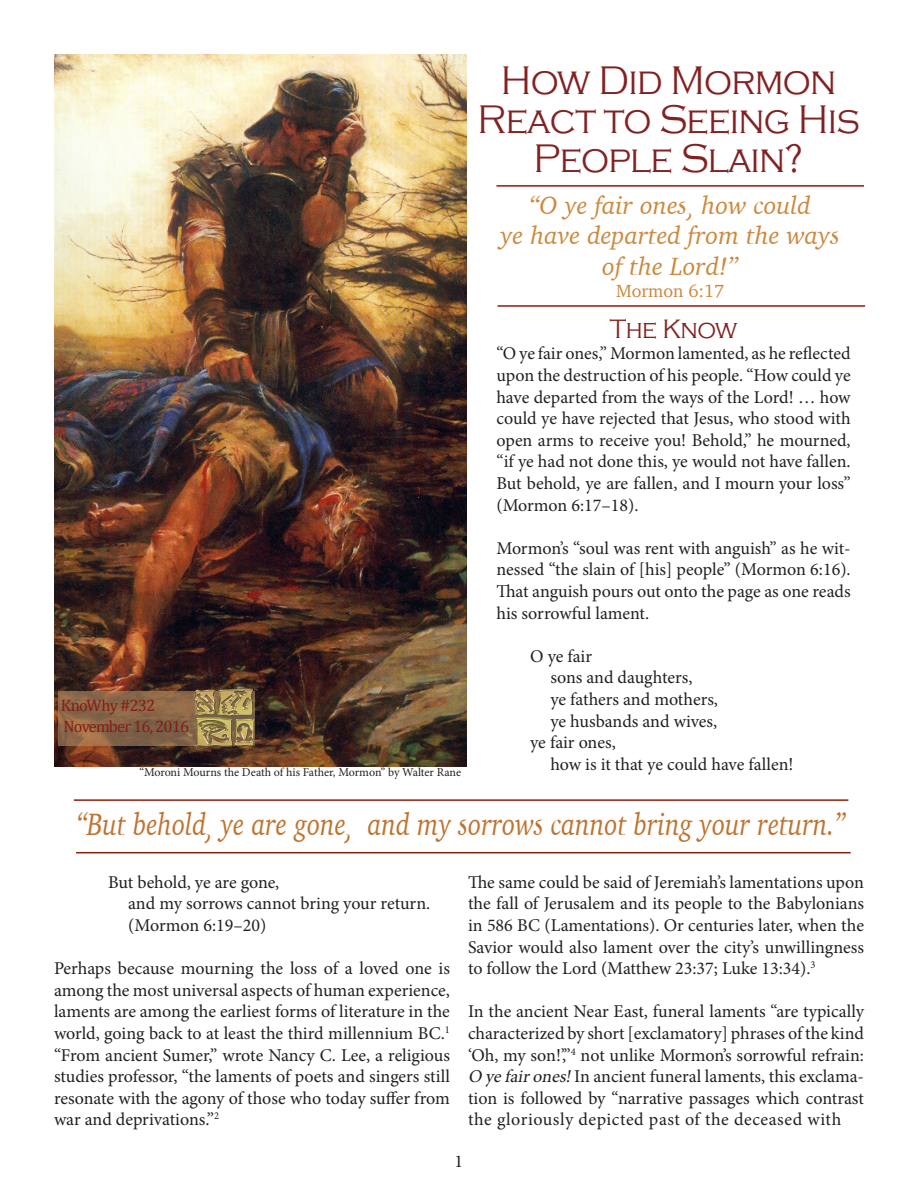
<style>
.page{position:relative;width:918px;height:1188px;background:#fff}
.page>*{position:absolute;margin:0;border:0;box-sizing:border-box;transform-origin:0 0}
.t1{font:300 41.1px/39px "Copperplate Gothic";letter-spacing:-.02em;color:#832122;text-align:center;scale:.91 1}
.t2{font:italic 31.65px "Charter";color:#c0732f;scale:.83 1}
.t3{font:300 27.3px "Copperplate Gothic";letter-spacing:-.02em;color:#832122;scale:.91 1}
.t4{font:italic 25.5px "Charter";color:#cd883d}
.t5{font:18px/21.6px "Minion Pro";letter-spacing:-.005em;color:#231f20;text-align:justify}
.t6{font:18px "Charter";color:#cd883d}
.t7{font:16.5px "Cambria";letter-spacing:-.05em;color:#851d14}
.t8{font:12px "Minion Pro";letter-spacing:-.005em;color:#231f20}
.s1{font-style:italic}
</style>
<div class="page">
<img style="left:54px;top:54px;width:413px;height:712px">
<hr style="left:496px;top:185px;width:368px;height:2px;background:#881f0c">
<hr style="left:498px;top:305px;width:367px;height:2px;background:#881f0c">
<hr style="left:74px;top:799px;width:774px;height:2px;background:#881f0c">
<hr style="left:76px;top:852px;width:775px;height:1px;background:#881f0c">
<svg style="left:59px;top:691px;width:135px;height:54px;background:#8a6649"></svg>
<img style="left:194px;top:688px;width:65px;height:60px">
<p class="t7" style="left:61px;top:696px;width:96px">KnoWhy #232</p>
<p class="t7" style="left:64px;top:717px;width:127px">November 16, 2016</p>
<p class="t8" style="left:140px;top:765px;width:323px">“Moroni Mourns the Death of his Father, Mormon” by Walter Rane</p>
<p class="t1" style="left:478px;top:62px;width:421px">How Did Mormon<br>React to Seeing His<br>People Slain?</p>
<p class="t4" style="left:529px;top:184px;width:283px">“O ye fair ones, how could</p>
<p class="t4" style="left:500px;top:214px;width:341px">ye have departed from the ways</p>
<p class="t4" style="left:602px;top:245px;width:137px">of the Lord!”</p>
<p class="t6" style="left:616px;top:275px;width:110px">Mormon 6:17</p>
<p class="t3" style="left:610px;top:314px;width:142px">The Know</p>
<p class="t5" style="left:496px;top:343px;width:356px">“O ye fair ones,” Mormon lamented, as he reflected upon the destruction of his people. “How could ye have departed from the ways of the Lord! … how could ye have rejected that Jesus, who stood with open arms to receive you! Behold,” he mourned, “if ye had not done this, ye would not have fallen.<br>But behold, ye are fallen, and I mourn your loss” (Mormon 6:17–18).</p>
<p class="t5" style="left:496px;top:537px;width:356px">Mormon’s “soul was rent with anguish” as he wit&shy;nessed “the slain of [his] people” (Mormon 6:16).<br>That anguish pours out onto the page as one reads his sorrowful lament.</p>
<p class="t5" style="left:530px;top:645px;width:63px">O ye fair</p>
<p class="t5" style="left:550px;top:667px;width:144px">sons and daughters,</p>
<p class="t5" style="left:550px;top:689px;width:169px">ye fathers and mothers,</p>
<p class="t5" style="left:550px;top:710px;width:168px">ye husbands and wives,</p>
<p class="t5" style="left:530px;top:732px;width:87px">ye fair ones,</p>
<p class="t5" style="left:550px;top:753px;width:245px">how is it that ye could have fallen!</p>
<p class="t2" style="left:77px;top:797px;width:928px">“But behold, ye are gone, and my sorrows cannot bring your return.”</p>
<p class="t5" style="left:108px;top:871px;width:173px">But behold, ye are gone,</p>
<p class="t5" style="left:128px;top:893px;width:304px">and my sorrows cannot bring your return.</p>
<p class="t5" style="left:128px;top:915px;width:140px">(Mormon 6:19–20)</p>
<p class="t5" style="left:54px;top:958px;width:398px">Perhaps because mourning the loss of a loved one is among the most universal aspects of human experience, laments are among the earliest forms of literature in the world, going back to at least the third millennium BC.<sup>1 </sup>“From ancient Sumer,” wrote Nancy C. Lee, a religious studies professor, “the laments of poets and singers still resonate with the agony of those who today suffer from war and deprivations.”<sup>2</sup></p>
<p class="t5" style="left:468px;top:871px;width:398px">The same could be said of Jeremiah’s lamentations upon the fall of Jerusalem and its people to the Babylonians in 586 BC (Lamentations). Or centuries later, when the Savior would also lament over the city’s unwillingness to follow the Lord (Matthew 23:37; Luke 13:34).<sup>3</sup></p>
<p class="t5" style="left:468px;top:1001px;width:398px">In the ancient Near East, funeral laments “are typically characterized by short [exclamatory] phrases of the kind ‘Oh, my son!’,”<sup>4</sup> not unlike Mormon’s sorrowful refrain:<br><span class="s1">O yefairones!</span>In ancient funeral laments, this exclama&shy;tion is followed by “narrative passages which contrast the gloriously depicted past of the deceased with</p>
<p class="t5" style="left:454px;top:1150px;width:10px">1</p>
</div>
